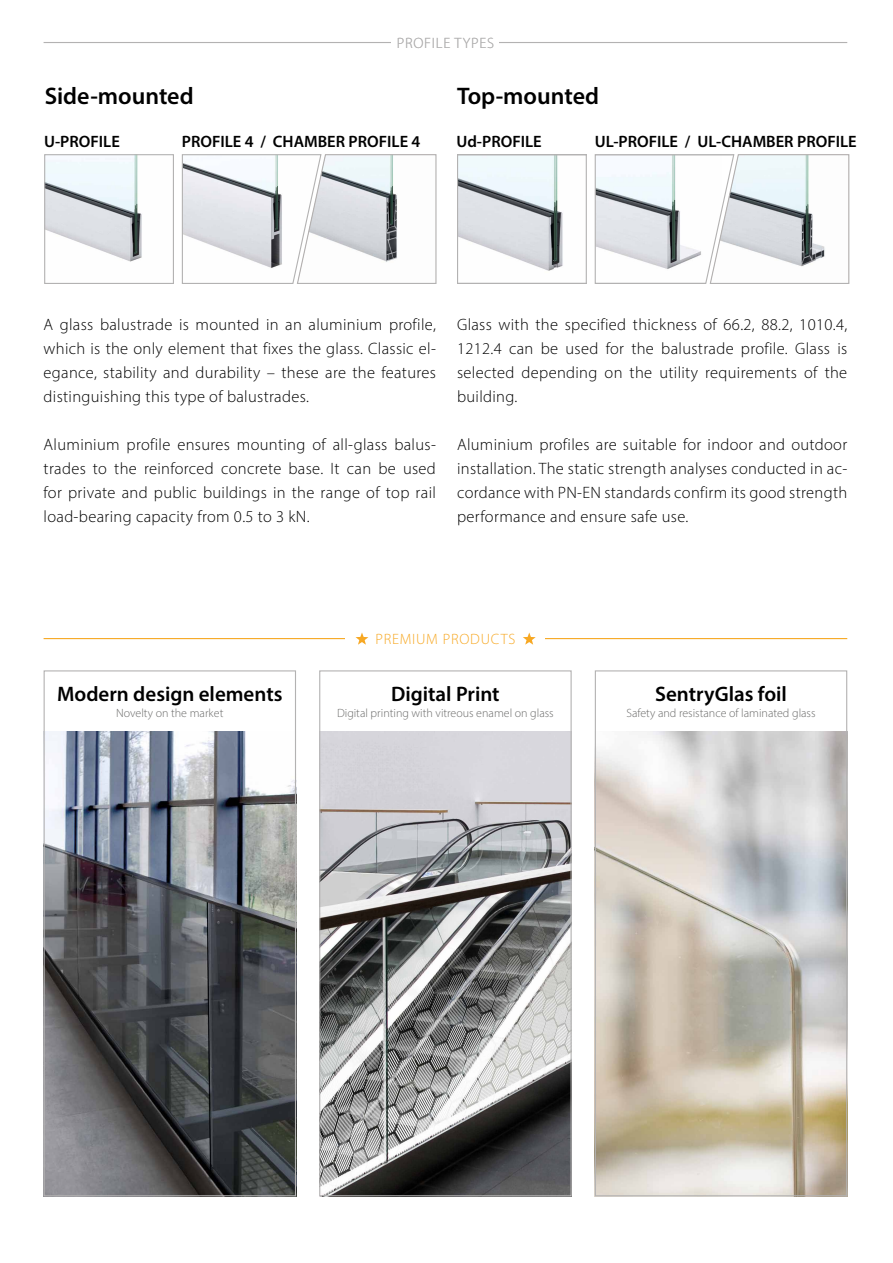
<style>
.page{position:relative;width:893px;height:1263px;background:#fff}
.page>*{position:absolute;margin:0;border:0;box-sizing:border-box;transform-origin:0 0}
.t1{font:600 24px "Myriad Pro";color:#000}
.t2{font:600 21px "Myriad Pro";color:#000}
.t3{font:300 16.5px/24px "Myriad Pro";letter-spacing:.02em;color:#000;text-align:justify}
.t4{font:600 16.5px "Myriad Pro";color:#000}
.t5{font:300 15px "Myriad Pro";letter-spacing:.05em;color:#f7a823}
.t6{font:300 15px "Myriad Pro";letter-spacing:.05em;color:#b3b2b2}
.t7{font:300 12px "Myriad Pro";color:#6b6b6a}
</style>
<div class="page">
<img style="left:46px;top:731px;width:248px;height:463px">
<img style="left:597px;top:731px;width:248px;height:463px">
<img style="left:321px;top:731px;width:249px;height:463px">
<hr style="left:44px;top:42px;width:803px;height:1px;background:#b3b2b2">
<hr style="left:44px;top:638px;width:803px;height:1px;background:#f7a823">
<div style="left:392px;top:32px;width:107px;height:21px;background:#fff"></div>
<div style="left:346px;top:628px;width:199px;height:21px;background:#fff"></div>
<svg style="left:523px;top:632px;width:13px;height:13px"></svg>
<svg style="left:356px;top:632px;width:12px;height:13px"></svg>
<div style="left:44px;top:670px;width:252px;height:526px;border:1px solid #b3b2b2"></div>
<div style="left:595px;top:670px;width:252px;height:526px;border:1px solid #b3b2b2"></div>
<div style="left:319px;top:670px;width:253px;height:526px;border:1px solid #b3b2b2"></div>
<img style="left:46px;top:156px;width:96px;height:106px">
<div style="left:44px;top:154px;width:130px;height:130px;border:1px solid #b3b2b2"></div>
<svg style="left:181px;top:154px;width:256px;height:130px"></svg>
<svg style="left:594px;top:154px;width:256px;height:130px"></svg>
<svg style="left:459px;top:156px;width:104px;height:115px"></svg>
<div style="left:457px;top:154px;width:130px;height:130px;border:1px solid #b3b2b2"></div>
<p class="t6" style="left:397px;top:34px;width:99px">PROFILE TYPES</p>
<h1 class="t1" style="left:45px;top:81px;width:150px">Side-mounted</h1>
<h1 class="t1" style="left:457px;top:81px;width:144px">Top-mounted</h1>
<p class="t4" style="left:44px;top:131px;width:77px">U-PROFILE</p>
<p class="t4" style="left:182px;top:131px;width:240px">PROFILE 4 / CHAMBER PROFILE 4</p>
<p class="t4" style="left:456px;top:131px;width:87px">Ud-PROFILE</p>
<p class="t4" style="left:595px;top:131px;width:264px">UL-PROFILE / UL-CHAMBER PROFILE</p>
<p class="t3" style="left:44px;top:312px;width:394px">A glass balustrade is mounted in an aluminium profile, which is the only element that fixes the glass. Classic el&shy;egance, stability and durability – these are the features distinguishing this type of balustrades.</p>
<p class="t3" style="left:44px;top:432px;width:394px">Aluminium profile ensures mounting of all-glass balus&shy;trades to the reinforced concrete base. It can be used for private and public buildings in the range of top rail load-bearing capacity from 0.5 to 3 kN.</p>
<p class="t3" style="left:457px;top:312px;width:392px">Glass with the specified thickness of 66.2, 88.2, 1010.4, 1212.4 can be used for the balustrade profile. Glass is selected depending on the utility requirements of the building.</p>
<p class="t3" style="left:457px;top:432px;width:392px">Aluminium profiles are suitable for indoor and outdoor installation. The static strength analyses conducted in ac&shy;cordance with PN-EN standards confirm its good strength performance and ensure safe use.</p>
<p class="t5" style="left:375px;top:630px;width:141px">PREMIUM PRODUCTS</p>
<p class="t2" style="left:57px;top:680px;width:227px">Modern design elements</p>
<p class="t2" style="left:391px;top:680px;width:110px">Digital Print</p>
<p class="t2" style="left:655px;top:680px;width:133px">SentryGlas foil</p>
<p class="t7" style="left:116px;top:706px;width:109px">Novelty on the market</p>
<p class="t7" style="left:337px;top:706px;width:218px">Digital printing with vitreous enamel on glass</p>
<p class="t7" style="left:626px;top:706px;width:191px">Safety and resistance of laminated glass</p>
</div>
